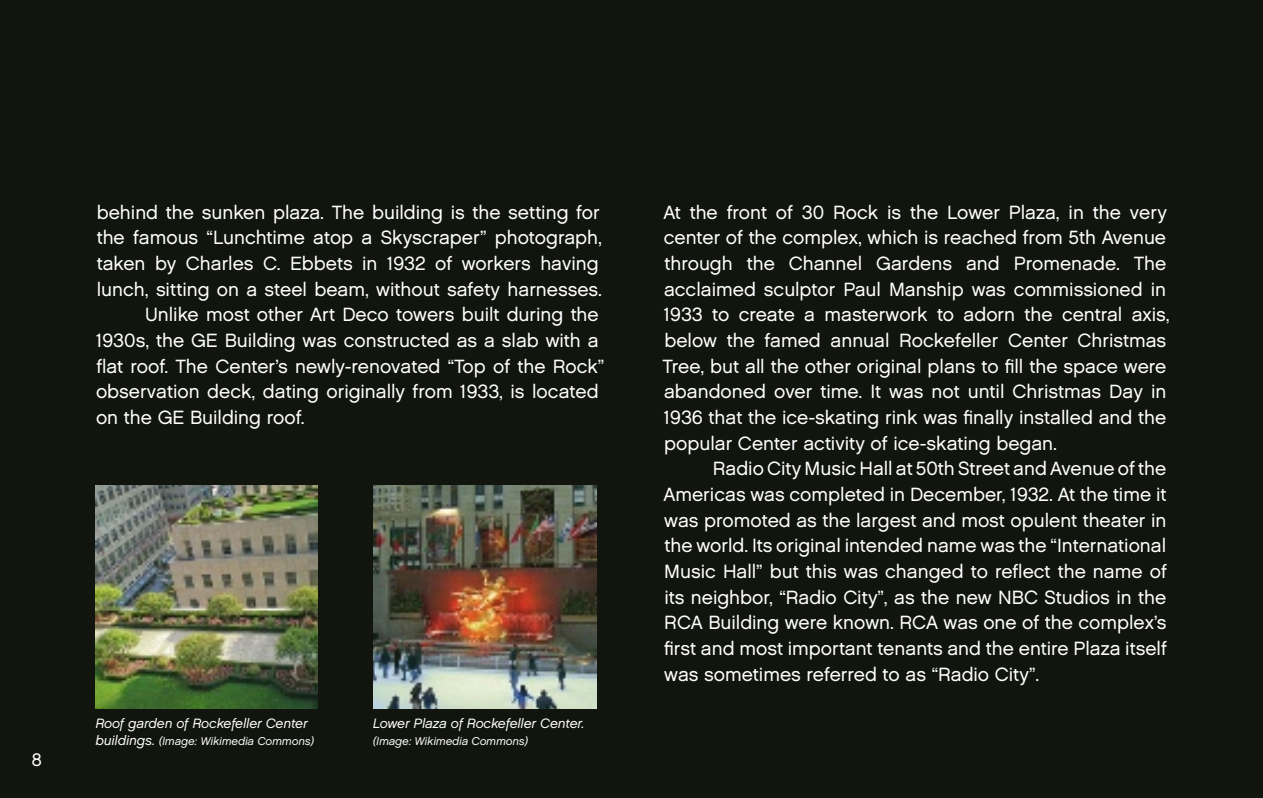
<style>
.page{position:relative;width:1263px;height:798px;background:#fff}
.page>*{position:absolute;margin:0;border:0;box-sizing:border-box;transform-origin:0 0}
.t1{font:19.12px/25.7px "LEGO Chalet 60";color:#fff}
.t2{font:18px "LEGO Chalet 60";color:#fff}
.t3{font:italic 13.5px "LEGO Chalet 60";color:#fff}
.t4{font:italic 11.25px "LEGO Chalet 60";color:#fff}
.s1{font-size:13.5px}
</style>
<div class="page">
<div style="left:0;top:0;width:1263px;height:797px;background:#11150e"></div>
<img style="left:373px;top:485px;width:223px;height:223px">
<img style="left:96px;top:485px;width:222px;height:223px">
<p class="t1" style="left:97px;top:201px;width:504px">behind the sunken plaza. The building is the setting for</p>
<p class="t1" style="left:97px;top:226px;width:507px">the famous “Lunchtime atop a Skyscraper” photograph,</p>
<p class="t1" style="left:97px;top:252px;width:503px">taken by Charles C. Ebbets in 1932 of workers having</p>
<p class="t1" style="left:97px;top:278px;width:506px">lunch, sitting on a steel beam, without safety harnesses.</p>
<p class="t1" style="left:145px;top:303px;width:455px">Unlike most other Art Deco towers built during the</p>
<p class="t1" style="left:96px;top:329px;width:504px">1930s, the GE Building was constructed as a slab with a</p>
<p class="t1" style="left:96px;top:355px;width:509px">flat roof. The Center’s newly-renovated “Top of the Rock”</p>
<p class="t1" style="left:96px;top:380px;width:504px">observation deck, dating originally from 1933, is located</p>
<p class="t1" style="left:96px;top:406px;width:210px">on the GE Building roof.</p>
<p class="t2" style="left:32px;top:752px;width:11px">8</p>
<p class="t3" style="left:96px;top:717px;width:214px">Roof garden of Rockefeller Center</p>
<p class="t4" style="left:96px;top:735px;width:220px"><span class="s1">buildings.</span> (Image: Wikimedia Commons)</p>
<p class="t3" style="left:373px;top:717px;width:213px">Lower Plaza of Rockefeller Center.</p>
<p class="t4" style="left:373px;top:735px;width:157px">(Image: Wikimedia Commons)</p>
<p class="t1" style="left:662px;top:201px;width:509px">At the front of 30 Rock is the Lower Plaza, in the very center of the complex, which is reached from 5th Avenue through the Channel Gardens and Promenade. The acclaimed sculptor Paul Manship was commissioned in 1933 to create a masterwork to adorn the central axis, below the famed annual Rockefeller Center Christmas Tree, but all the other original plans to fill the space were abandoned over time. It was not until Christmas Day in 1936 that the ice-skating rink was finally installed and the popular Center activity of ice-skating began.</p>
<p class="t1" style="left:663px;top:457px;width:505px;text-align:justify;text-indent:49px">Radio City Music Hall at 50th Street and Avenue of the Americas was completed in December, 1932. At the time it was promoted as the largest and most opulent theater in the world. Its original intended name was the “International Music Hall” but this was changed to reflect the name of its neighbor, “Radio City”, as the new NBC Studios in the RCA Building were known. RCA was one of the complex’s first and most important tenants and the entire Plaza itself was sometimes referred to as “Radio City”.</p>
</div>
